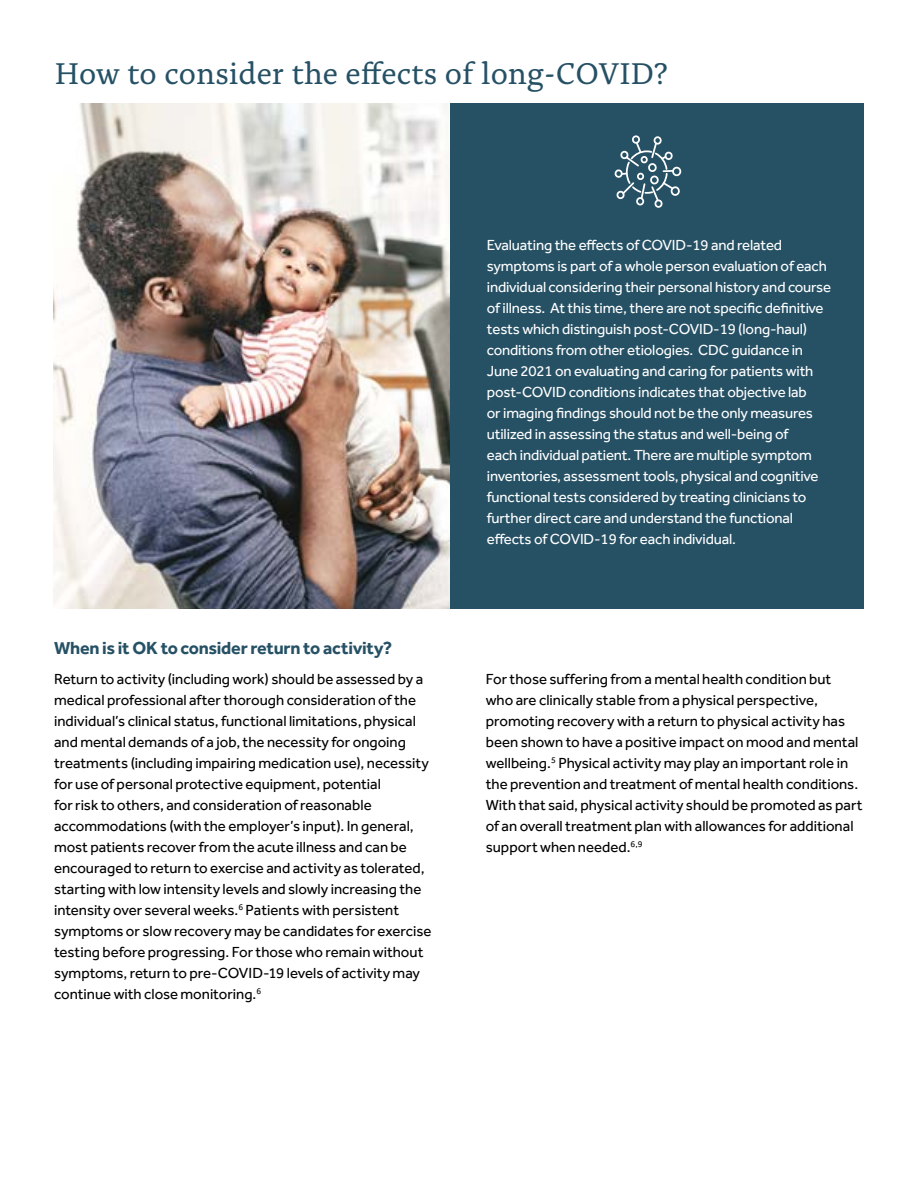
<style>
.page{position:relative;width:918px;height:1188px;background:#fff}
.page>*{position:absolute;margin:0;border:0;box-sizing:border-box;transform-origin:0 0}
.t1{font:31.5px "Alda Pro";color:#265165}
.t2{font:700 18px "Effra Pro";letter-spacing:-.015em;color:#265165}
.t3{font:15px/21px "Effra Pro";color:#000}
.t4{font:15px/21px "Effra Pro";letter-spacing:-.01em;color:#fff}
</style>
<div class="page">
<div style="left:72px;top:103px;width:792px;height:506px;background:#265165"></div>
<svg style="left:614px;top:135px;width:68px;height:73px"></svg>
<img style="left:54px;top:103px;width:396px;height:506px">
<h1 class="t1" style="left:55px;top:50px;width:614px">How to consider the effects of long-COVID?</h1>
<p class="t2" style="left:54px;top:637px;width:340px">When is it OK to consider return to activity?</p>
<p class="t3" style="left:54px;top:668px;width:379px">Return to activity (including work) should be assessed by a medical professional after thorough consideration of the individual’s clinical status, functional limitations, physical and mental demands of a job, the necessity for ongoing treatments (including impairing medication use), necessity for use of personal protective equipment, potential<br>for risk to others, and consideration of reasonable accommodations (with the employer’s input). In general, most patients recover from the acute illness and can be encouraged to return to exercise and activity as tolerated, starting with low intensity levels and slowly increasing the intensity over several weeks.<sup>6</sup> Patients with persistent symptoms or slow recovery may be candidates for exercise testing before progressing. For those who remain without symptoms, return to pre-COVID-19 levels of activity may continue with close monitoring.<sup>6</sup></p>
<p class="t4" style="left:487px;top:235px;width:346px">Evaluating the effects of COVID-19 and related symptoms is part of a whole person evaluation of each individual considering their personal history and course of illness. At this time, there are not specific definitive tests which distinguish post-COVID-19 (long-haul) conditions from other etiologies. CDC guidance in June 2021 on evaluating and caring for patients with post-COVID conditions indicates that objective lab<br>or imaging findings should not be the only measures utilized in assessing the status and well-being of<br>each individual patient. There are multiple symptom inventories, assessment tools, physical and cognitive functional tests considered by treating clinicians to further direct care and understand the functional effects of COVID-19 for each individual.</p>
<p class="t3" style="left:486px;top:668px;width:378px">For those suffering from a mental health condition but who are clinically stable from a physical perspective, promoting recovery with a return to physical activity has been shown to have a positive impact on mood and mental wellbeing.<sup>5</sup> Physical activity may play an important role in the prevention and treatment of mental health conditions.<br>With that said, physical activity should be promoted as part of an overall treatment plan with allowances for additional support when needed.<sup>6,9</sup></p>
</div>
